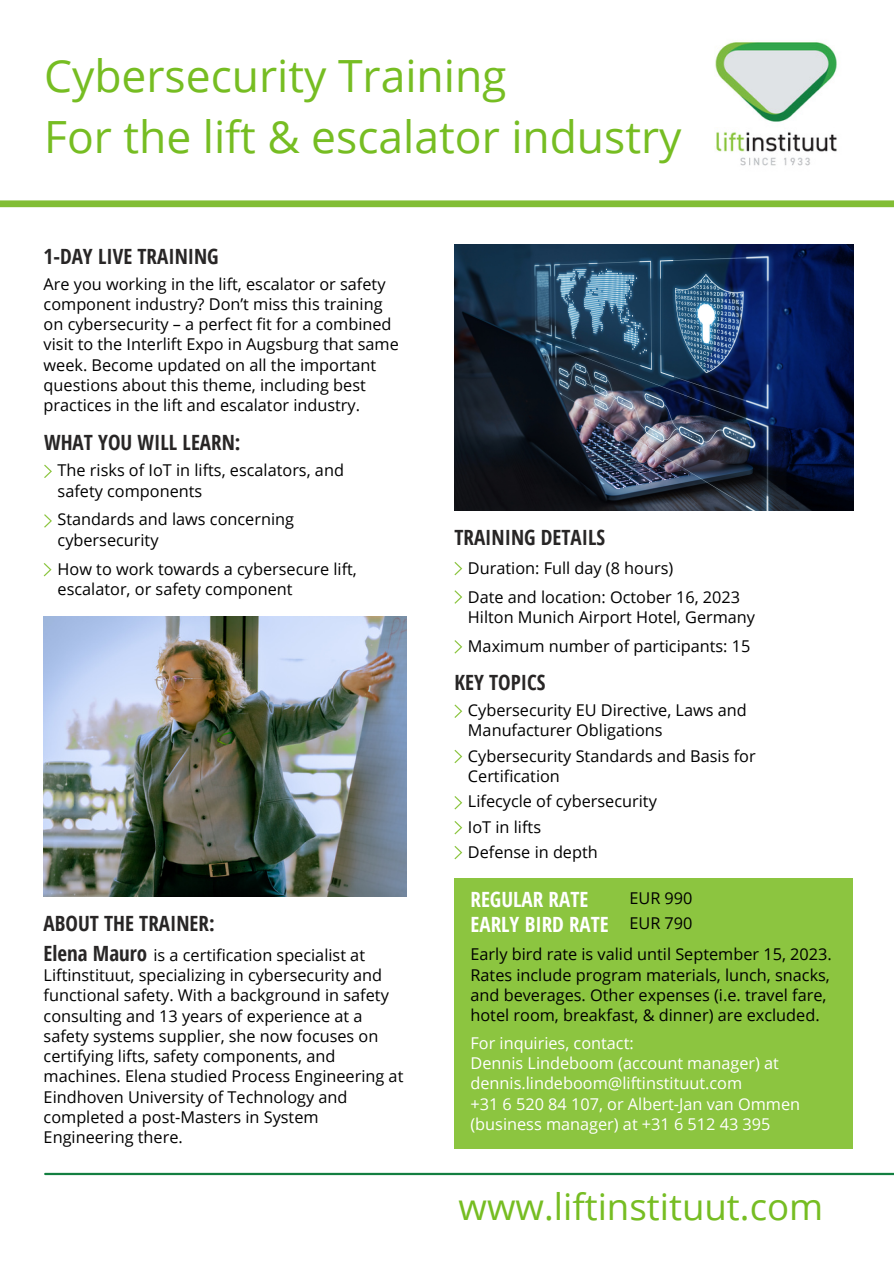
<style>
.page{position:relative;width:894px;height:1264px;background:#fff}
.page>*{position:absolute;margin:0;border:0;box-sizing:border-box;transform-origin:0 0}
.t1{font:44.4px "Open Sans";color:#76bd22}
.t2{font:36.6px "Open Sans";color:#76bd22}
.t3{font:700 21px "Open Sans Condensed";color:#282626}
.t4{font:700 21px "Open Sans Condensed";color:#fff}
.t5{font:16.2px/20.2px "Open Sans";color:#000}
.t6{font:16.2px/20.2px "Open Sans";color:#fff}
</style>
<div class="page">
<img style="left:715px;top:42px;width:122px;height:124px">
<div style="left:0;top:200px;width:893px;height:7px;background:#82be35"></div>
<hr style="left:45px;top:1172px;width:848px;height:3px;background:#137f40">
<img style="left:454px;top:244px;width:399px;height:266px">
<svg style="left:44px;top:464px;width:8px;height:14px"></svg>
<svg style="left:44px;top:514px;width:8px;height:13px"></svg>
<svg style="left:44px;top:563px;width:7px;height:13px"></svg>
<img style="left:44px;top:616px;width:362px;height:281px">
<svg style="left:454px;top:704px;width:8px;height:14px"></svg>
<svg style="left:454px;top:749px;width:8px;height:14px"></svg>
<svg style="left:454px;top:796px;width:8px;height:13px"></svg>
<svg style="left:454px;top:821px;width:8px;height:13px"></svg>
<svg style="left:454px;top:846px;width:8px;height:13px"></svg>
<svg style="left:454px;top:562px;width:8px;height:13px"></svg>
<svg style="left:454px;top:590px;width:8px;height:13px"></svg>
<svg style="left:454px;top:640px;width:8px;height:13px"></svg>
<div style="left:454px;top:878px;width:398px;height:270px;background:#8cc540"></div>
<p class="t1" style="left:44px;top:44px;width:464px">Cybersecurity Training</p>
<p class="t1" style="left:44px;top:105px;width:638px">For the lift &amp; escalator industry</p>
<p class="t3" style="left:44px;top:241px;width:176px">1-DAY LIVE TRAINING</p>
<p class="t5" style="left:44px;top:273px;width:356px">Are you working in the lift, escalator or safety component industry? Don’t miss this training on cybersecurity – a perfect fit for a combined visit to the Interlift Expo in Augsburg that same week. Become updated on all the important questions about this theme, including best practices in the lift and escalator industry.</p>
<p class="t3" style="left:44px;top:427px;width:198px">WHAT YOU WILL LEARN:</p>
<p class="t5" style="left:58px;top:460px;width:288px">The risks of IoT in lifts, escalators, and safety components</p>
<p class="t5" style="left:58px;top:509px;width:238px">Standards and laws concerning cybersecurity</p>
<p class="t5" style="left:58px;top:558px;width:301px">How to work towards a cybersecure lift, escalator, or safety component</p>
<p class="t3" style="left:44px;top:908px;width:172px">ABOUT THE TRAINER:</p>
<p class="t3" style="left:44px;top:938px;width:105px">Elena Mauro</p>
<p class="t5" style="left:44px;top:944px;width:361px;text-indent:110px">is a certification specialist at Liftinstituut, specializing in cybersecurity and functional safety. With a background in safety consulting and 13 years of experience at a safety systems supplier, she now focuses on certifying lifts, safety components, and machines. Elena studied Process Engineering at Eindhoven University of Technology and completed a post-Masters in System Engineering there.</p>
<p class="t3" style="left:454px;top:522px;width:152px">TRAINING DETAILS</p>
<p class="t5" style="left:468px;top:557px;width:207px">Duration: Full day (8 hours)</p>
<p class="t5" style="left:468px;top:586px;width:273px">Date and location: October 16, 2023</p>
<p class="t5" style="left:468px;top:606px;width:288px">Hilton Munich Airport Hotel, Germany</p>
<p class="t5" style="left:468px;top:635px;width:284px">Maximum number of participants: 15</p>
<p class="t3" style="left:454px;top:667px;width:92px">KEY TOPICS</p>
<p class="t5" style="left:468px;top:699px;width:280px">Cybersecurity EU Directive, Laws and<br>Manufacturer Obligations</p>
<p class="t5" style="left:468px;top:745px;width:289px">Cybersecurity Standards and Basis for<br>Certification</p>
<p class="t5" style="left:468px;top:791px;width:190px">Lifecycle of cybersecurity</p>
<p class="t5" style="left:468px;top:816px;width:75px">IoT in lifts</p>
<p class="t5" style="left:468px;top:841px;width:131px">Defense in depth</p>
<p class="t4" style="left:470px;top:884px;width:119px">REGULAR RATE</p>
<p class="t5" style="left:629px;top:887px;width:65px">EUR 990</p>
<p class="t4" style="left:470px;top:909px;width:140px">EARLY BIRD RATE</p>
<p class="t5" style="left:629px;top:913px;width:65px">EUR 790</p>
<p class="t5" style="left:470px;top:943px;width:362px">Early bird rate is valid until September 15, 2023.<br>Rates include program materials, lunch, snacks, and beverages. Other expenses (i.e. travel fare, hotel room, breakfast, &amp; dinner) are excluded.</p>
<p class="t6" style="left:470px;top:1032px;width:165px">For inquiries, contact:</p>
<p class="t6" style="left:470px;top:1052px;width:310px">Dennis Lindeboom (account manager) at dennis.lindeboom@liftinstituut.com</p>
<p class="t6" style="left:470px;top:1093px;width:331px">+31 6 520 84 107, or Albert-Jan van Ommen (business manager) at +31 6 512 43 395</p>
<p class="t2" style="left:458px;top:1180px;width:366px">www.liftinstituut.com</p>
</div>
